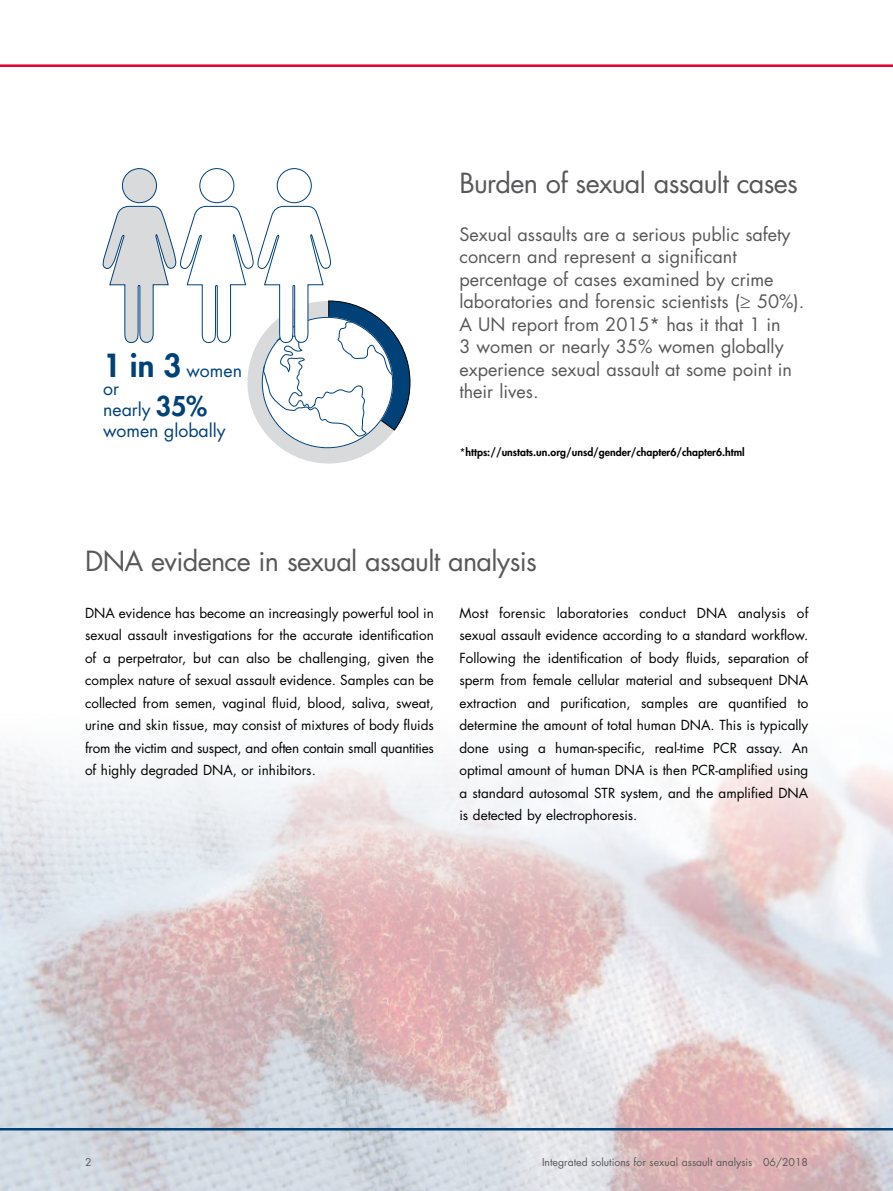
<style>
.page{position:relative;width:893px;height:1191px;background:#fff}
.page>*{position:absolute;margin:0;border:0;box-sizing:border-box;transform-origin:0 0}
.t1{font:27px "Futura Std";letter-spacing:-.025em;color:#58585a}
.t2{font:18px/22.5px "Futura Std";color:#58585a}
.t3{font:17.7px/17.7px "Futura Std";color:#004178}
.t4{font:13.5px/22.5px "Futura Std";color:#000;text-align:justify}
.t5{font:800 10.5px "Futura Std";color:#000}
.t6{font:10.5px "Futura Std";color:#58585a}
.s1{font-weight:800;font-size:30.9px}
.s2{font-weight:800;font-size:26.55px}
.s3{font-weight:400}
</style>
<div class="page">
<img style="left:0;top:920px;width:893px;height:271px">
<hr style="left:0;top:65px;width:893px;height:2px;background:#e20030">
<hr style="left:0;top:1128px;width:893px;height:2px;background:#004178">
<div style="left:122px;top:169px;width:34px;height:34px;background:#d9dadb;border-radius:50%"></div>
<div style="left:122px;top:168px;width:35px;height:35px;border:1px solid #004178;border-radius:50%"></div>
<div style="left:277px;top:168px;width:35px;height:35px;border:1px solid #004178;border-radius:50%"></div>
<svg style="left:103px;top:206px;width:307px;height:257px"></svg>
<div style="left:199px;top:168px;width:35px;height:35px;border:1px solid #004178;border-radius:50%"></div>
<svg style="left:0;top:748px;width:893px;height:172px"></svg>
<h3 class="t3" style="left:103px;top:362px;width:140px"><span class="s1">1 in 3</span> women or</h3>
<h3 class="t3" style="left:103px;top:399px;width:124px;line-height:21.3px">nearly <span class="s2">35% </span>women globally</h3>
<h1 class="t1" style="left:459px;top:165px;width:340px">Burden of sexual assault cases</h1>
<p class="t2" style="left:459px;top:223px;width:346px">Sexual assaults are a serious public safety concern and represent a significant percentage of cases examined by crime laboratories and forensic scientists (≥ 50%).<br>A UN report from 2015* has it that 1 in<br>3 women or nearly 35% women globally experience sexual assault at some point in their lives.</p>
<p class="t5" style="left:459px;top:445px;width:287px"><span class="s3">*</span>https://unstats.un.org/unsd/gender/chapter6/chapter6.html</p>
<h1 class="t1" style="left:85px;top:543px;width:453px">DNA evidence in sexual assault analysis</h1>
<p class="t4" style="left:85px;top:601px;width:350px">DNA evidence has become an increasingly powerful tool in sexual assault investigations for the accurate identification of a perpetrator, but can also be challenging, given the complex nature of sexual assault evidence. Samples can be collected from semen, vaginal fluid, blood, saliva, sweat, urine and skin tissue, may consist of mixtures of body fluids from the victim and suspect, and often contain small quantities of highly degraded DNA, or inhibitors.</p>
<p class="t4" style="left:459px;top:601px;width:350px">Most forensic laboratories conduct DNA analysis of sexual assault evidence according to a standard workflow.<br>Following the identification of body fluids, separation of sperm from female cellular material and subsequent DNA extraction and purification, samples are quantified to determine the amount of total human DNA. This is typically done using a human-specific, real-time PCR assay. An optimal amount of human DNA is then PCR-amplified using a standard autosomal STR system, and the amplified DNA is detected by electrophoresis.</p>
<p class="t6" style="left:85px;top:1155px;width:8px">2</p>
<p class="t6" style="left:542px;top:1155px;width:267px">Integrated solutions for sexual assault analysis 06/2018</p>
</div>
